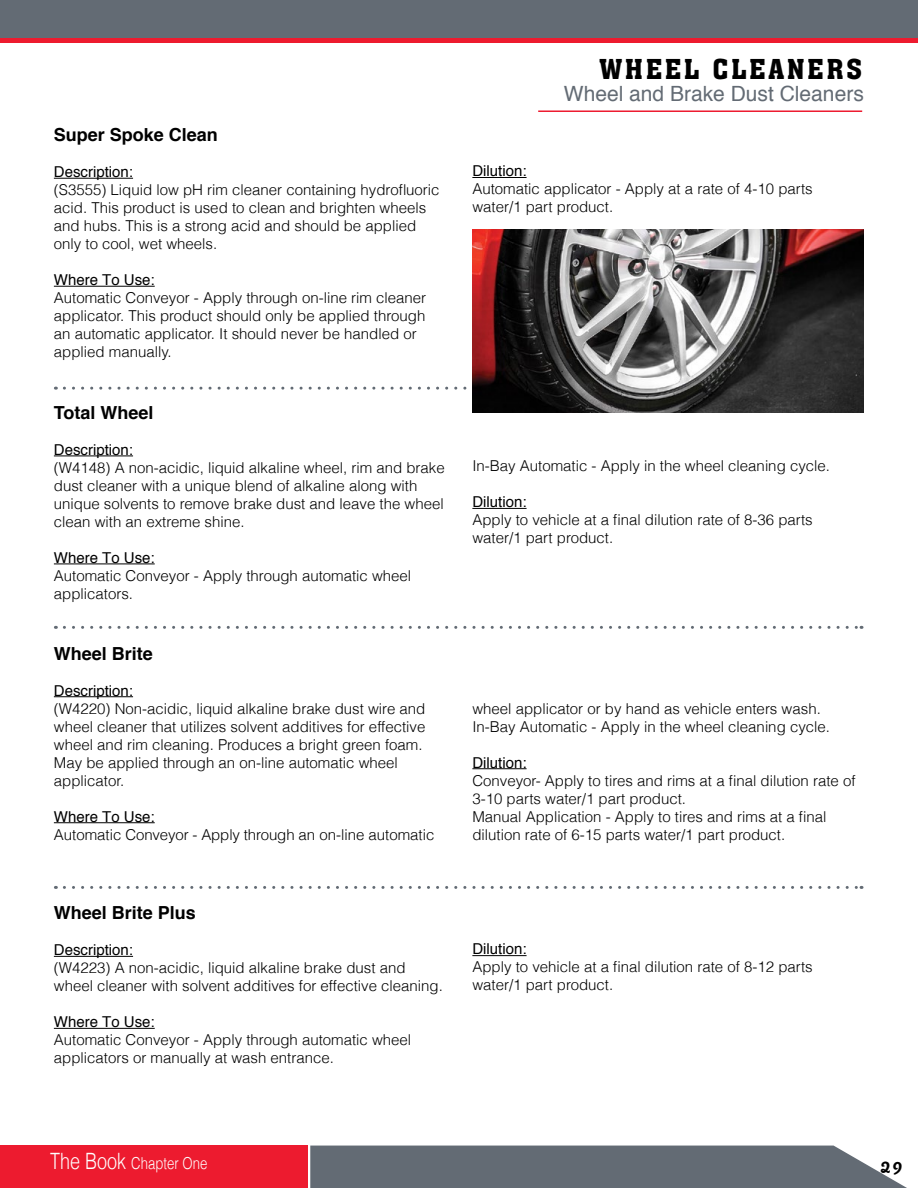
<style>
.page{position:relative;width:918px;height:1188px;background:#fff}
.page>*{position:absolute;margin:0;border:0;box-sizing:border-box;transform-origin:0 0}
.t1{font:27px "Aachen BT";letter-spacing:.09em;color:#000}
.t2{font:21px "Helvetica";color:#636b74}
.t3{font:21px "Pacifico";color:#000}
.t4{font:700 18px "Helvetica";color:#000}
.t5{font:300 16.5px "Helvetica";color:#fff;scale:.8 1}
.t6{font:300 15px/18px "Helvetica";color:#000}
.t7{font:15px "Helvetica";color:#000}
.s1{font-size:22.5px}
</style>
<div class="page">
<div style="left:310px;top:1146px;width:597px;height:42px;background:#636b74"></div>
<div style="left:0;top:1146px;width:308px;height:42px;background:#ed1b2f"></div>
<div style="left:0;top:0;width:918px;height:42px;background:#636b74"></div>
<hr style="left:0;top:38px;width:918px;height:4px;background:#ed1b2f">
<hr style="left:54px;top:178px;width:79px;height:1px;background:#000">
<hr style="left:54px;top:286px;width:101px;height:1px;background:#000">
<hr style="left:472px;top:177px;width:55px;height:1px;background:#000">
<svg style="left:64px;top:626px;width:798px;height:3px"></svg>
<hr style="left:54px;top:956px;width:79px;height:1px;background:#000">
<hr style="left:54px;top:1028px;width:101px;height:1px;background:#000">
<hr style="left:472px;top:955px;width:55px;height:1px;background:#000">
<svg style="left:64px;top:886px;width:798px;height:3px"></svg>
<svg style="left:64px;top:387px;width:403px;height:3px"></svg>
<img style="left:472px;top:229px;width:392px;height:183px">
<hr style="left:538px;top:110px;width:324px;height:2px;background:#ed1b2f">
<hr style="left:54px;top:696px;width:79px;height:1px;background:#000">
<hr style="left:54px;top:822px;width:101px;height:1px;background:#000">
<hr style="left:472px;top:768px;width:55px;height:1px;background:#000">
<hr style="left:54px;top:456px;width:79px;height:1px;background:#000">
<hr style="left:54px;top:564px;width:101px;height:1px;background:#000">
<hr style="left:472px;top:508px;width:55px;height:1px;background:#000">
<p class="t4" style="left:54px;top:122px;width:166px">Super Spoke Clean</p>
<p class="t7" style="left:54px;top:162px;width:81px">Description:</p>
<p class="t6" style="left:54px;top:180px;width:387px">(S3555) Liquid low pH rim cleaner containing hydrofluoric acid. This product is used to clean and brighten wheels and hubs. This is a strong acid and should be applied only to cool, wet wheels.</p>
<p class="t7" style="left:54px;top:270px;width:102px">Where To Use:</p>
<p class="t6" style="left:54px;top:288px;width:374px">Automatic Conveyor - Apply through on-line rim cleaner applicator. This product should only be applied through an automatic applicator. It should never be handled or applied manually.</p>
<p class="t4" style="left:54px;top:400px;width:101px">Total Wheel</p>
<p class="t7" style="left:54px;top:439px;width:81px">Description:</p>
<p class="t6" style="left:54px;top:458px;width:392px">(W4148) A non-acidic, liquid alkaline wheel, rim and brake dust cleaner with a unique blend of alkaline along with unique solvents to remove brake dust and leave the wheel clean with an extreme shine.</p>
<p class="t7" style="left:54px;top:547px;width:102px">Where To Use:</p>
<p class="t6" style="left:54px;top:566px;width:359px">Automatic Conveyor - Apply through automatic wheel applicators.</p>
<p class="t4" style="left:54px;top:641px;width:101px">Wheel Brite</p>
<p class="t7" style="left:54px;top:680px;width:81px">Description:</p>
<p class="t6" style="left:54px;top:699px;width:373px">(W4220) Non-acidic, liquid alkaline brake dust wire and wheel cleaner that utilizes solvent additives for effective wheel and rim cleaning. Produces a bright green foam.<br>May be applied through an on-line automatic wheel applicator.</p>
<p class="t7" style="left:54px;top:806px;width:102px">Where To Use:</p>
<p class="t6" style="left:54px;top:825px;width:382px">Automatic Conveyor - Apply through an on-line automatic</p>
<p class="t4" style="left:54px;top:901px;width:144px">Wheel Brite Plus</p>
<p class="t7" style="left:54px;top:940px;width:81px">Description:</p>
<p class="t6" style="left:54px;top:958px;width:391px">(W4223) A non-acidic, liquid alkaline brake dust and wheel cleaner with solvent additives for effective cleaning.</p>
<p class="t7" style="left:54px;top:1012px;width:102px">Where To Use:</p>
<p class="t6" style="left:54px;top:1030px;width:359px">Automatic Conveyor - Apply through automatic wheel applicators or manually at wash entrance.</p>
<h1 class="t1" style="left:600px;top:52px;width:264px">WHEEL CLEANERS</h1>
<h2 class="t2" style="left:564px;top:80px;width:301px">Wheel and Brake Dust Cleaners</h2>
<p class="t7" style="left:472px;top:161px;width:56px">Dilution:</p>
<p class="t6" style="left:472px;top:179px;width:342px">Automatic applicator - Apply at a rate of 4-10 parts water/1 part product.</p>
<p class="t6" style="left:472px;top:456px;width:359px">In-Bay Automatic - Apply in the wheel cleaning cycle.</p>
<p class="t7" style="left:472px;top:492px;width:56px">Dilution:</p>
<p class="t6" style="left:472px;top:510px;width:342px">Apply to vehicle at a final dilution rate of 8-36 parts water/1 part product.</p>
<p class="t6" style="left:472px;top:699px;width:359px">wheel applicator or by hand as vehicle enters wash.<br>In-Bay Automatic - Apply in the wheel cleaning cycle.</p>
<p class="t7" style="left:472px;top:752px;width:56px">Dilution:</p>
<p class="t6" style="left:472px;top:771px;width:385px">Conveyor- Apply to tires and rims at a final dilution rate of 3-10 parts water/1 part product.<br>Manual Application - Apply to tires and rims at a final dilution rate of 6-15 parts water/1 part product.</p>
<p class="t7" style="left:472px;top:939px;width:56px">Dilution:</p>
<p class="t6" style="left:472px;top:957px;width:342px">Apply to vehicle at a final dilution rate of 8-12 parts water/1 part product.</p>
<p class="t5" style="left:50px;top:1150px;width:198px"><span class="s1">The Book</span> Chapter One</p>
<h2 class="t3" style="left:881px;top:1147px;width:23px">29</h2>
</div>
